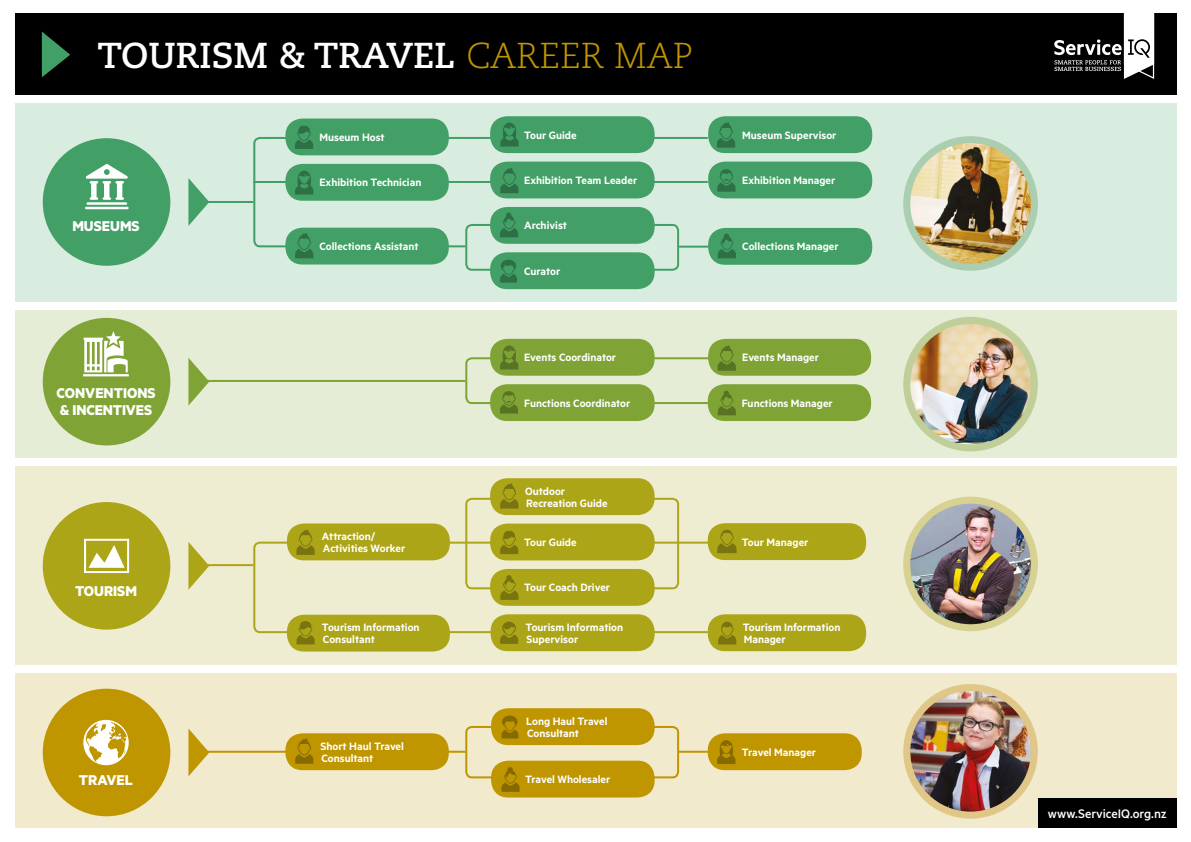
<style>
.page{position:relative;width:1191px;height:842px;background:#fff}
.page>*{position:absolute;margin:0;border:0;box-sizing:border-box;transform-origin:0 0}
.t1{font:700 36px "Caecilia LT Std";color:#fff}
.t2{font:700 16px/17px "Metric";color:#fff}
.t3{font:500 14px "Metric";letter-spacing:-.005em;color:#fff}
.t4{font:600 12px/12px "Metric";color:#fff}
.s1{font-weight:300;color:#bf9600}
</style>
<div class="page">
<div style="left:15px;top:103px;width:1161px;height:199px;background:#d9ece0"></div>
<div style="left:15px;top:310px;width:1161px;height:148px;background:#e5edd7"></div>
<div style="left:15px;top:673px;width:1161px;height:155px;background:#f2eacd"></div>
<div style="left:15px;top:466px;width:1161px;height:199px;background:#eeedd1"></div>
<hr style="left:199px;top:564px;width:54px;height:2px;background:#ada518">
<hr style="left:199px;top:751px;width:267px;height:2px;background:#bf9600">
<hr style="left:678px;top:751px;width:46px;height:2px;background:#bf9600">
<hr style="left:199px;top:380px;width:266px;height:2px;background:#7fa435">
<svg style="left:253px;top:136px;width:456px;height:112px"></svg>
<svg style="left:607px;top:725px;width:73px;height:54px"></svg>
<svg style="left:607px;top:497px;width:73px;height:44px"></svg>
<svg style="left:252px;top:541px;width:474px;height:93px"></svg>
<svg style="left:607px;top:223px;width:73px;height:49px"></svg>
<hr style="left:679px;top:246px;width:32px;height:2px;background:#429f65">
<hr style="left:206px;top:201px;width:47px;height:2px;background:#429f65">
<div style="left:15px;top:14px;width:1161px;height:81px;background:#000"></div>
<svg style="left:1054px;top:13px;width:100px;height:66px"></svg>
<div style="left:1037px;top:799px;width:139px;height:29px;background:#000"></div>
<div style="left:490px;top:478px;width:164px;height:37px;background:#ada518;border-radius:17px"></div>
<div style="left:707px;top:523px;width:159px;height:37px;background:#ada518;border-radius:17px"></div>
<svg style="left:717px;top:530px;width:19px;height:23px"></svg>
<div style="left:490px;top:116px;width:164px;height:37px;background:#429f65;border-radius:17px"></div>
<svg style="left:500px;top:123px;width:18px;height:24px"></svg>
<div style="left:490px;top:339px;width:164px;height:37px;background:#7fa435;border-radius:17px"></div>
<div style="left:490px;top:207px;width:164px;height:37px;background:#429f65;border-radius:17px"></div>
<div style="left:287px;top:523px;width:163px;height:37px;background:#ada518;border-radius:17px"></div>
<svg style="left:296px;top:529px;width:19px;height:26px"></svg>
<div style="left:708px;top:339px;width:163px;height:37px;background:#7fa435;border-radius:17px"></div>
<div style="left:287px;top:615px;width:163px;height:36px;background:#ada518;border-radius:17px"></div>
<svg style="left:296px;top:621px;width:19px;height:23px"></svg>
<div style="left:490px;top:524px;width:164px;height:36px;background:#ada518;border-radius:17px"></div>
<div style="left:490px;top:569px;width:164px;height:37px;background:#ada518;border-radius:17px"></div>
<svg style="left:464px;top:483px;width:73px;height:117px"></svg>
<div style="left:707px;top:384px;width:164px;height:37px;background:#7fa435;border-radius:17px"></div>
<div style="left:490px;top:614px;width:164px;height:37px;background:#ada518;border-radius:17px"></div>
<svg style="left:500px;top:622px;width:18px;height:22px"></svg>
<svg style="left:188px;top:178px;width:21px;height:48px"></svg>
<div style="left:43px;top:138px;width:127px;height:128px;background:#429f65;border-radius:50%"></div>
<svg style="left:85px;top:164px;width:44px;height:45px"></svg>
<svg style="left:188px;top:542px;width:21px;height:48px"></svg>
<svg style="left:188px;top:728px;width:21px;height:48px"></svg>
<svg style="left:188px;top:358px;width:21px;height:48px"></svg>
<div style="left:43px;top:502px;width:127px;height:128px;background:#ada518;border-radius:50%"></div>
<svg style="left:84px;top:539px;width:45px;height:34px"></svg>
<div style="left:43px;top:689px;width:127px;height:127px;background:#bf9600;border-radius:50%"></div>
<div style="left:43px;top:318px;width:127px;height:127px;background:#7fa435;border-radius:50%"></div>
<div style="left:285px;top:164px;width:164px;height:37px;background:#429f65;border-radius:17px"></div>
<svg style="left:295px;top:171px;width:18px;height:23px"></svg>
<div style="left:285px;top:228px;width:164px;height:36px;background:#429f65;border-radius:17px"></div>
<svg style="left:295px;top:233px;width:18px;height:25px"></svg>
<div style="left:285px;top:733px;width:164px;height:37px;background:#bf9600;border-radius:17px"></div>
<svg style="left:295px;top:738px;width:18px;height:26px"></svg>
<div style="left:707px;top:614px;width:159px;height:37px;background:#ada518;border-radius:17px"></div>
<svg style="left:718px;top:622px;width:18px;height:22px"></svg>
<div style="left:490px;top:162px;width:164px;height:36px;background:#429f65;border-radius:17px"></div>
<svg style="left:500px;top:168px;width:18px;height:25px"></svg>
<div style="left:285px;top:119px;width:164px;height:36px;background:#429f65;border-radius:17px"></div>
<svg style="left:295px;top:125px;width:18px;height:24px"></svg>
<div style="left:490px;top:252px;width:164px;height:37px;background:#429f65;border-radius:17px"></div>
<svg style="left:464px;top:213px;width:73px;height:70px"></svg>
<div style="left:708px;top:116px;width:164px;height:37px;background:#429f65;border-radius:17px"></div>
<svg style="left:717px;top:122px;width:18px;height:26px"></svg>
<div style="left:708px;top:162px;width:164px;height:36px;background:#429f65;border-radius:17px"></div>
<svg style="left:717px;top:169px;width:18px;height:23px"></svg>
<div style="left:708px;top:228px;width:164px;height:37px;background:#429f65;border-radius:17px"></div>
<svg style="left:718px;top:234px;width:18px;height:24px"></svg>
<svg style="left:83px;top:720px;width:46px;height:45px"></svg>
<div style="left:490px;top:384px;width:164px;height:37px;background:#7fa435;border-radius:17px"></div>
<svg style="left:465px;top:345px;width:272px;height:70px"></svg>
<div style="left:491px;top:761px;width:163px;height:36px;background:#bf9600;border-radius:17px"></div>
<div style="left:491px;top:708px;width:163px;height:37px;background:#bf9600;border-radius:17px"></div>
<svg style="left:464px;top:715px;width:73px;height:77px"></svg>
<div style="left:707px;top:733px;width:154px;height:37px;background:#bf9600;border-radius:17px"></div>
<svg style="left:717px;top:740px;width:18px;height:24px"></svg>
<svg style="left:83px;top:331px;width:46px;height:45px"></svg>
<svg style="left:42px;top:31px;width:28px;height:46px"></svg>
<img style="left:906px;top:140px;width:128px;height:127px;border-radius:64px">
<div style="left:903px;top:136px;width:134px;height:135px;border:7px solid #abceb0;border-radius:50%"></div>
<img style="left:906px;top:320px;width:128px;height:128px;border-radius:64px">
<div style="left:903px;top:317px;width:134px;height:134px;border:7px solid #c0cf9a;border-radius:50%"></div>
<img style="left:906px;top:500px;width:128px;height:128px;border-radius:64px">
<div style="left:903px;top:497px;width:134px;height:134px;border:7px solid #d7d192;border-radius:50%"></div>
<img style="left:911px;top:687px;width:121px;height:128px">
<div style="left:903px;top:684px;width:134px;height:135px;border:7px solid #e0c787;border-radius:50%"></div>
<h1 class="t1" style="left:97px;top:35px;width:597px">TOURISM &amp; TRAVEL <span class="s1">CAREER MAP</span></h1>
<h2 class="t2" style="left:72px;top:217px;width:69px">MUSEUMS</h2>
<h2 class="t2" style="left:56px;top:384px;width:101px">CONVENTIONS &amp; INCENTIVES</h2>
<h2 class="t2" style="left:75px;top:582px;width:63px">TOURISM</h2>
<h2 class="t2" style="left:79px;top:771px;width:56px">TRAVEL</h2>
<p class="t4" style="left:319px;top:131px;width:67px">Museum Host</p>
<p class="t4" style="left:319px;top:176px;width:103px">Exhibition Technician</p>
<p class="t4" style="left:319px;top:240px;width:101px">Collections Assistant</p>
<p class="t4" style="left:322px;top:530px;width:85px">Attraction/<br>Activities Worker</p>
<p class="t4" style="left:322px;top:621px;width:99px">Tourism Information<br>Consultant</p>
<p class="t4" style="left:320px;top:739px;width:85px">Short Haul Travel<br>Consultant</p>
<p class="t4" style="left:524px;top:128px;width:54px">Tour Guide</p>
<p class="t4" style="left:524px;top:174px;width:115px">Exhibition Team Leader</p>
<p class="t4" style="left:524px;top:219px;width:44px">Archivist</p>
<p class="t4" style="left:524px;top:265px;width:38px">Curator</p>
<p class="t4" style="left:524px;top:351px;width:93px">Events Coordinator</p>
<p class="t4" style="left:524px;top:396px;width:108px">Functions Coordinator</p>
<p class="t4" style="left:525px;top:484px;width:84px">Outdoor<br>Recreation Guide</p>
<p class="t4" style="left:524px;top:536px;width:54px">Tour Guide</p>
<p class="t4" style="left:524px;top:581px;width:87px">Tour Coach Driver</p>
<p class="t4" style="left:525px;top:620px;width:99px">Tourism Information<br>Supervisor</p>
<p class="t4" style="left:526px;top:714px;width:83px">Long Haul Travel<br>Consultant</p>
<p class="t4" style="left:525px;top:773px;width:87px">Travel Wholesaler</p>
<p class="t4" style="left:742px;top:128px;width:96px">Museum Supervisor</p>
<p class="t4" style="left:742px;top:174px;width:95px">Exhibition Manager</p>
<p class="t4" style="left:742px;top:240px;width:98px">Collections Manager</p>
<p class="t4" style="left:742px;top:351px;width:78px">Events Manager</p>
<p class="t4" style="left:742px;top:396px;width:92px">Functions Manager</p>
<p class="t4" style="left:742px;top:535px;width:68px">Tour Manager</p>
<p class="t4" style="left:743px;top:620px;width:99px">Tourism Information<br>Manager</p>
<p class="t4" style="left:742px;top:745px;width:76px">Travel Manager</p>
<p class="t3" style="left:1047px;top:805px;width:120px">www.ServiceIQ.org.nz</p>
</div>
